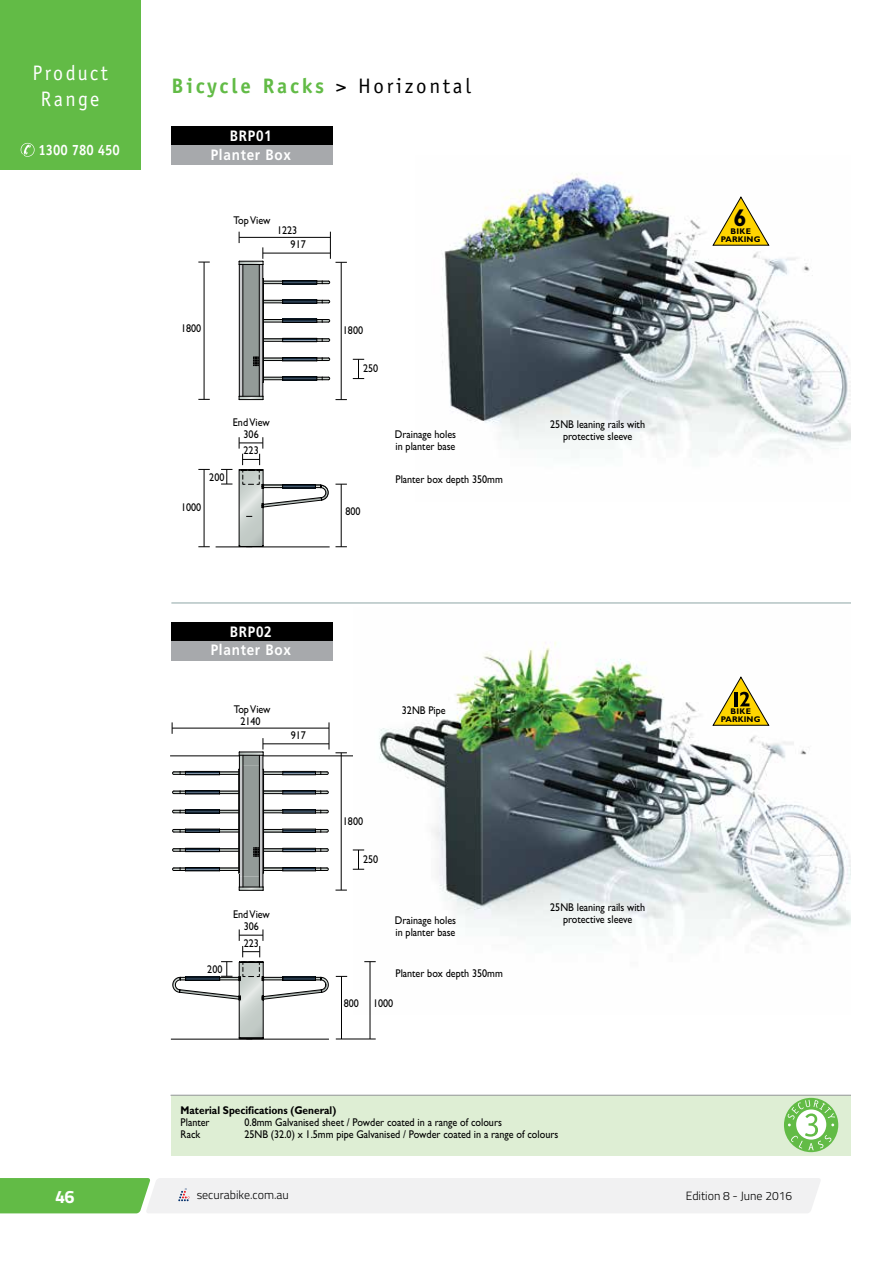
<style>
.page{position:relative;width:893px;height:1263px;background:#fff}
.page>*{position:absolute;margin:0;border:0;box-sizing:border-box;transform-origin:0 0}
.t1{font:700 24px "Gill Sans";color:#000}
.t2{font:700 21px "Officina Sans";letter-spacing:.135em;color:#62bb46}
.t3{font:21px/25.2px "Officina Sans";letter-spacing:.115em;color:#fff;text-align:center;scale:.95 1}
.t4{font:700 18px "Titillium";color:#fff}
.t5{font:700 15px/18.6px "Frutiger";letter-spacing:.055em;color:#fff;text-align:center;scale:.9 1}
.t6{font:700 15px "Officina Sans";color:#fff;scale:.88 1}
.t7{font:300 12px "Titillium";color:#000}
.t8{font:11.25px/12px "Gill Sans";color:#000;scale:.9 1}
.t9{font:700 11.25px "Gill Sans";color:#000;scale:.9 1}
.t10{font:700 8.25px/8.2px "Gill Sans";letter-spacing:.01em;color:#000;text-align:center}
.s1{font-weight:400;color:#000}
</style>
<div class="page">
<div style="left:0;top:0;width:140px;height:170px;background:#62bb46"></div>
<svg style="left:0;top:1178px;width:821px;height:35px"></svg>
<svg style="left:21px;top:143px;width:14px;height:14px"></svg>
<hr style="left:170px;top:756px;width:680px;height:1px;background:#000">
<div style="left:171px;top:1095px;width:679px;height:60px;background:#deeed4"></div>
<svg style="left:784px;top:1098px;width:54px;height:54px"></svg>
<img style="left:353px;top:641px;width:497px;height:373px">
<img style="left:442px;top:173px;width:408px;height:285px">
<hr style="left:171px;top:1095px;width:679px;height:1px;background:#939598">
<div style="left:171px;top:126px;width:162px;height:19px;background:#000"></div>
<div style="left:171px;top:145px;width:162px;height:20px;background:#a7a9ac"></div>
<div style="left:171px;top:622px;width:162px;height:19px;background:#000"></div>
<div style="left:171px;top:641px;width:162px;height:19px;background:#a7a9ac"></div>
<div style="left:243px;top:264px;width:16px;height:132px;background:#939b98"></div>
<svg style="left:260px;top:284px;width:3px;height:93px"></svg>
<svg style="left:240px;top:284px;width:3px;height:93px"></svg>
<hr style="left:243px;top:264px;width:1px;height:132px;background:#000">
<hr style="left:239px;top:264px;width:1px;height:132px;background:#000">
<hr style="left:263px;top:264px;width:1px;height:132px;background:#000">
<hr style="left:259px;top:264px;width:1px;height:132px;background:#000">
<hr style="left:283px;top:376px;width:34px;height:1px;background:#000">
<hr style="left:283px;top:284px;width:34px;height:1px;background:#000">
<svg style="left:264px;top:319px;width:66px;height:4px"></svg>
<svg style="left:264px;top:338px;width:66px;height:4px"></svg>
<svg style="left:264px;top:300px;width:66px;height:4px"></svg>
<svg style="left:253px;top:357px;width:77px;height:9px"></svg>
<hr style="left:171px;top:603px;width:679px;height:1px;background:#8ea5a5">
<hr style="left:216px;top:547px;width:114px;height:1px;background:#000">
<hr style="left:204px;top:469px;width:1px;height:78px;background:#000">
<svg style="left:198px;top:469px;width:12px;height:1px"></svg>
<svg style="left:198px;top:546px;width:12px;height:1px"></svg>
<hr style="left:204px;top:262px;width:1px;height:137px;background:#000">
<svg style="left:198px;top:262px;width:12px;height:1px"></svg>
<svg style="left:198px;top:399px;width:12px;height:1px"></svg>
<hr style="left:341px;top:484px;width:1px;height:63px;background:#000">
<svg style="left:335px;top:484px;width:12px;height:1px"></svg>
<svg style="left:335px;top:546px;width:12px;height:1px"></svg>
<svg style="left:353px;top:359px;width:11px;height:20px"></svg>
<svg style="left:221px;top:469px;width:11px;height:16px"></svg>
<svg style="left:239px;top:437px;width:90px;height:110px"></svg>
<hr style="left:171px;top:1039px;width:158px;height:1px;background:#000">
<hr style="left:341px;top:262px;width:1px;height:138px;background:#000">
<svg style="left:239px;top:232px;width:108px;height:52px"></svg>
<svg style="left:239px;top:377px;width:108px;height:23px"></svg>
<hr style="left:341px;top:976px;width:1px;height:63px;background:#000">
<svg style="left:353px;top:850px;width:11px;height:20px"></svg>
<svg style="left:172px;top:929px;width:157px;height:111px"></svg>
<svg style="left:172px;top:722px;width:175px;height:169px"></svg>
<hr style="left:370px;top:962px;width:1px;height:77px;background:#000">
<svg style="left:364px;top:961px;width:12px;height:1px"></svg>
<hr style="left:336px;top:1039px;width:40px;height:1px;background:#000">
<svg style="left:712px;top:196px;width:57px;height:50px"></svg>
<svg style="left:712px;top:676px;width:57px;height:50px"></svg>
<h2 class="t3" style="left:32px;top:61px;width:81px">Product<br>Range</h2>
<h3 class="t6" style="left:38px;top:140px;width:94px">1300 780 450</h3>
<h2 class="t2" style="left:171px;top:73px;width:301px">Bicycle Racks <span class="s1">&gt; Horizontal</span></h2>
<h3 class="t5" style="left:211px;top:127px;width:91px">BRP01<br>Planter Box</h3>
<p class="t8" style="left:181px;top:322px;width:24px">1800</p>
<p class="t8" style="left:234px;top:214px;width:42px">Top View</p>
<p class="t8" style="left:277px;top:225px;width:24px">1223</p>
<p class="t8" style="left:291px;top:239px;width:18px">917</p>
<p class="t8" style="left:209px;top:471px;width:18px">200</p>
<p class="t8" style="left:181px;top:501px;width:24px">1000</p>
<p class="t8" style="left:233px;top:416px;width:42px">End View</p>
<p class="t8" style="left:244px;top:445px;width:18px">223</p>
<p class="t8" style="left:244px;top:428px;width:18px">306</p>
<p class="t8" style="left:343px;top:324px;width:24px">1800</p>
<p class="t8" style="left:363px;top:363px;width:18px">250</p>
<p class="t8" style="left:345px;top:505px;width:18px">800</p>
<p class="t8" style="left:395px;top:428px;width:69px">Drainage holes in planter base</p>
<p class="t8" style="left:395px;top:473px;width:121px">Planter box depth 350mm</p>
<h3 class="t5" style="left:211px;top:622px;width:91px">BRP02<br>Planter Box</h3>
<p class="t8" style="left:234px;top:703px;width:42px">Top View</p>
<p class="t8" style="left:240px;top:715px;width:24px">2140</p>
<p class="t8" style="left:291px;top:729px;width:18px">917</p>
<p class="t8" style="left:207px;top:964px;width:18px">200</p>
<p class="t8" style="left:233px;top:908px;width:42px">End View</p>
<p class="t8" style="left:244px;top:937px;width:18px">223</p>
<p class="t8" style="left:244px;top:921px;width:18px">306</p>
<p class="t8" style="left:402px;top:704px;width:50px">32NB Pipe</p>
<p class="t8" style="left:343px;top:815px;width:24px">1800</p>
<p class="t8" style="left:363px;top:853px;width:18px">250</p>
<p class="t8" style="left:395px;top:914px;width:69px">Drainage holes in planter base</p>
<p class="t8" style="left:395px;top:968px;width:121px">Planter box depth 350mm</p>
<p class="t8" style="left:344px;top:997px;width:18px">800</p>
<p class="t8" style="left:373px;top:997px;width:24px">1000</p>
<p class="t8" style="left:550px;top:418px;width:107px;text-align:center">25NB leaning rails with protective sleeve</p>
<p class="t8" style="left:550px;top:901px;width:107px;text-align:center">25NB leaning rails with protective sleeve</p>
<p class="t9" style="left:181px;top:1103px;width:174px">Material Specifications (General)</p>
<p class="t8" style="left:181px;top:1116px;width:34px">Planter</p>
<p class="t8" style="left:244px;top:1116px;width:288px">0.8mm Galvanised sheet / Powder coated in a range of colours</p>
<p class="t8" style="left:181px;top:1128px;width:23px">Rack</p>
<p class="t8" style="left:244px;top:1128px;width:350px">25NB (32.0) x 1.5mm pipe Galvanised / Powder coated in a range of colours</p>
<h1 class="t1" style="left:733px;top:204px;width:15px">6</h1>
<p class="t10" style="left:721px;top:227px;width:41px">BIKE<br>PARKING</p>
<p class="t10" style="left:721px;top:707px;width:41px">BIKE<br>PARKING</p>
<h3 class="t4" style="left:55px;top:1182px;width:21px">46</h3>
<p class="t7" style="left:197px;top:1186px;width:94px">securabike.com.au</p>
<p class="t7" style="left:686px;top:1187px;width:108px">Edition 8 - June 2016</p>
</div>
